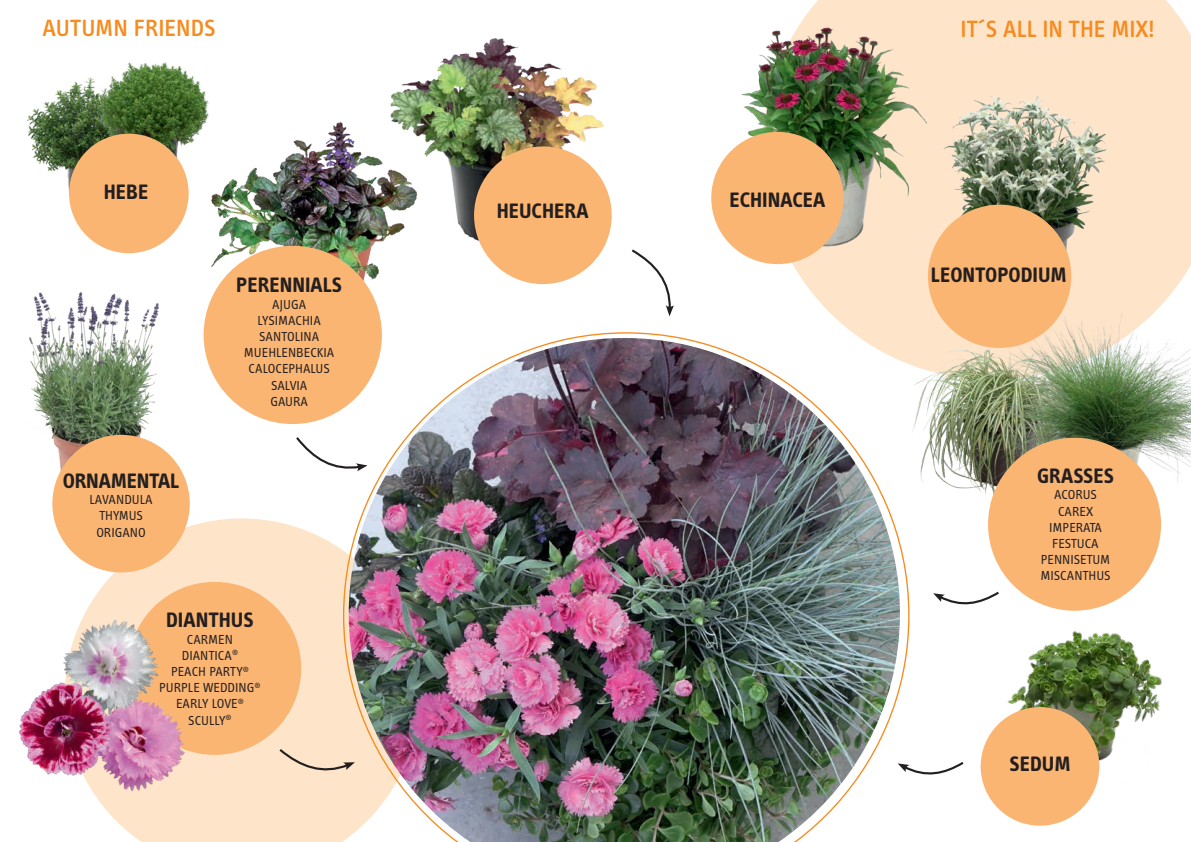
<style>
.page{position:relative;width:1191px;height:842px;background:#fff}
.page>*{position:absolute;margin:0;border:0;box-sizing:border-box;transform-origin:0 0}
.t1{font:500 24.3px "Info Text Pro";color:#f68b1f}
.t2{font:700 21.6px "Info Text Pro";color:#231f20}
.t3{font:13.5px/16.2px "Info Text Pro";color:#231f20;text-align:center}
</style>
<div class="page">
<svg style="left:65px;top:518px;width:278px;height:324px;background:#fee7cf"></svg>
<svg style="left:762px;top:0;width:429px;height:336px;background:#fee6ce"></svg>
<img style="left:29px;top:292px;width:153px;height:179px">
<img style="left:909px;top:336px;width:79px;height:158px">
<img style="left:988px;top:306px;width:203px;height:208px">
<img style="left:26px;top:77px;width:71px;height:135px">
<img style="left:97px;top:62px;width:112px;height:124px">
<img style="left:1007px;top:631px;width:155px;height:151px">
<img style="left:912px;top:93px;width:218px;height:201px">
<img style="left:739px;top:22px;width:187px;height:228px">
<img style="left:390px;top:38px;width:222px;height:214px">
<img style="left:206px;top:119px;width:217px;height:205px">
<svg style="left:909px;top:762px;width:55px;height:13px"></svg>
<svg style="left:933px;top:591px;width:66px;height:14px"></svg>
<img style="left:343px;top:332px;width:566px;height:510px">
<div style="left:128px;top:582px;width:173px;height:173px;background:#fbb573;border-radius:50%"></div>
<img style="left:86px;top:708px;width:103px;height:87px">
<img style="left:63px;top:616px;width:98px;height:113px">
<img style="left:19px;top:679px;width:98px;height:100px">
<svg style="left:277px;top:747px;width:78px;height:28px;background:#ead2ba"></svg>
<div style="left:980px;top:707px;width:119px;height:119px;background:#fbb573;border-radius:50%"></div>
<div style="left:988px;top:438px;width:173px;height:173px;background:#fbb573;border-radius:50%"></div>
<div style="left:928px;top:205px;width:143px;height:143px;background:#fbb573;border-radius:50%"></div>
<div style="left:711px;top:132px;width:132px;height:132px;background:#fbb573;border-radius:50%"></div>
<div style="left:474px;top:146px;width:137px;height:138px;background:#fbb573;border-radius:50%"></div>
<svg style="left:631px;top:249px;width:43px;height:67px"></svg>
<div style="left:69px;top:134px;width:120px;height:119px;background:#fbb573;border-radius:50%"></div>
<div style="left:204px;top:246px;width:178px;height:178px;background:#fbb573;border-radius:50%"></div>
<svg style="left:296px;top:435px;width:71px;height:36px"></svg>
<div style="left:52px;top:435px;width:138px;height:137px;background:#fbb573;border-radius:50%"></div>
<h1 class="t1" style="left:43px;top:14px;width:175px">AUTUMN FRIENDS</h1>
<h1 class="t1" style="left:960px;top:14px;width:196px">IT´S ALL IN THE MIX!</h1>
<h2 class="t2" style="left:104px;top:179px;width:46px">HEBE</h2>
<h2 class="t2" style="left:63px;top:468px;width:118px">ORNAMENTAL</h2>
<p class="t3" style="left:89px;top:491px;width:65px">LAVANDULA<br>THYMUS<br>ORIGANO</p>
<h2 class="t2" style="left:236px;top:272px;width:108px">PERENNIALS</h2>
<p class="t3" style="left:244px;top:296px;width:92px">AJUGA<br>LYSIMACHIA<br>SANTOLINA<br>MUEHLENBECKIA<br>CALOCEPHALUS<br>SALVIA<br>GAURA</p>
<h2 class="t2" style="left:166px;top:607px;width:89px">DIANTHUS</h2>
<p class="t3" style="left:159px;top:631px;width:103px">CARMEN<br>DIANTICA<sup>®<br></sup>PEACH PARTY<sup>®<br></sup>PURPLE WEDDING<sup>®<br></sup>EARLY LOVE<sup>®<br></sup>SCULLY<sup>®</sup></p>
<h2 class="t2" style="left:497px;top:198px;width:93px">HEUCHERA</h2>
<h2 class="t2" style="left:729px;top:186px;width:98px">ECHINACEA</h2>
<h2 class="t2" style="left:930px;top:262px;width:137px">LEONTOPODIUM</h2>
<h2 class="t2" style="left:1037px;top:463px;width:79px">GRASSES</h2>
<p class="t3" style="left:1040px;top:486px;width:72px">ACORUS<br>CAREX<br>IMPERATA<br>FESTUCA<br>PENNISETUM<br>MISCANTHUS</p>
<h2 class="t2" style="left:1009px;top:751px;width:63px">SEDUM</h2>
</div>
